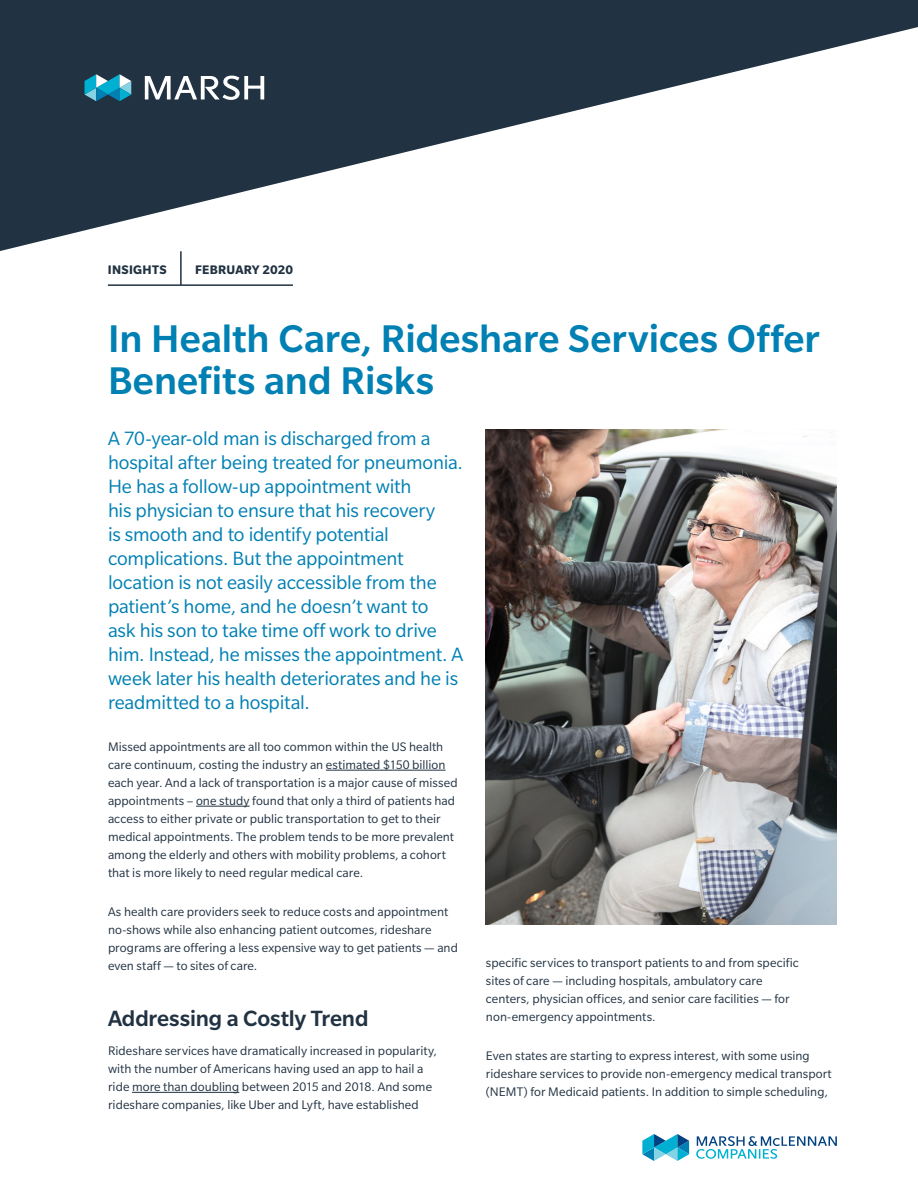
<style>
.page{position:relative;width:918px;height:1188px;background:#fff}
.page>*{position:absolute;margin:0;border:0;box-sizing:border-box;transform-origin:0 0}
.Page_Headline_28_28{font:500 42px/42px "Slate Pro";color:#0080b3}
.Body_Subhead_2_16_16{font:500 24px "Slate Pro";letter-spacing:-.005em;color:#213242}
.Body_Intro_14_16{font:21px/24px "Slate Pro";letter-spacing:-.01em;color:#0080b3}
.Body_Text_9_12{font:13.5px/18px "Slate Pro";letter-spacing:.005em;color:#213242}
.Sub-nomenclature{font:700 13.5px "Slate Pro";letter-spacing:.02em;color:#213242}
</style>
<div class="page">
<svg style="left:0;top:0;width:918px;height:251px;fill:#213242"></svg>
<svg style="left:696px;top:1136px;width:141px;height:23px"></svg>
<svg style="left:642px;top:1134px;width:47px;height:27px"></svg>
<svg style="left:85px;top:74px;width:46px;height:27px"></svg>
<svg style="left:145px;top:76px;width:119px;height:24px"></svg>
<hr style="left:108px;top:284px;width:185px;height:2px;background:#213242">
<hr style="left:180px;top:251px;width:2px;height:34px;background:#213242">
<hr style="left:326px;top:770px;width:120px;height:1px;background:#213242">
<hr style="left:196px;top:806px;width:54px;height:1px;background:#213242">
<hr style="left:132px;top:1092px;width:107px;height:1px;background:#213242">
<img style="left:486px;top:429px;width:351px;height:495px">
<p class="Sub-nomenclature" style="left:108px;top:262px;width:60px">INSIGHTS</p>
<p class="Sub-nomenclature" style="left:195px;top:262px;width:99px">FEBRUARY 2020</p>
<p class="Page_Headline_28_28" style="left:108px;top:317px;width:714px">In Health Care, Rideshare Services Offer<br>Benefits and Risks</p>
<p class="Body_Intro_14_16" style="left:108px;top:426px;width:357px">A 70-year-old man is discharged from a hospital after being treated for pneumonia.<br>He has a follow-up appointment with<br>his physician to ensure that his recovery<br>is smooth and to identify potential complications. But the appointment location is not easily accessible from the patient’s home, and he doesn’t want to<br>ask his son to take time off work to drive him. Instead, he misses the appointment. A week later his health deteriorates and he is readmitted to a hospital.</p>
<p class="Body_Text_9_12" style="left:108px;top:737px;width:351px">Missed appointments are all too common within the US health care continuum, costing the industry an estimated $150 billion each year. And a lack of transportation is a major cause of missed appointments – one study found that only a third of patients had access to either private or public transportation to get to their medical appointments. The problem tends to be more prevalent among the elderly and others with mobility problems, a cohort that is more likely to need regular medical care.</p>
<p class="Body_Text_9_12" style="left:108px;top:903px;width:352px">As health care providers seek to reduce costs and appointment no-shows while also enhancing patient outcomes, rideshare programs are offering a less expensive way to get patients — and even staff — to sites of care.</p>
<p class="Body_Subhead_2_16_16" style="left:108px;top:1006px;width:262px">Addressing a Costly Trend</p>
<p class="Body_Text_9_12" style="left:108px;top:1042px;width:330px">Rideshare services have dramatically increased in popularity, with the number of Americans having used an app to hail a ride more than doubling between 2015 and 2018. And some rideshare companies, like Uber and Lyft, have established</p>
<p class="Body_Text_9_12" style="left:486px;top:953px;width:314px">specific services to transport patients to and from specific sites of care — including hospitals, ambulatory care centers, physician offices, and senior care facilities — for non-emergency appointments.</p>
<p class="Body_Text_9_12" style="left:486px;top:1047px;width:347px">Even states are starting to express interest, with some using rideshare services to provide non-emergency medical transport (NEMT) for Medicaid patients. In addition to simple scheduling,</p>
</div>
